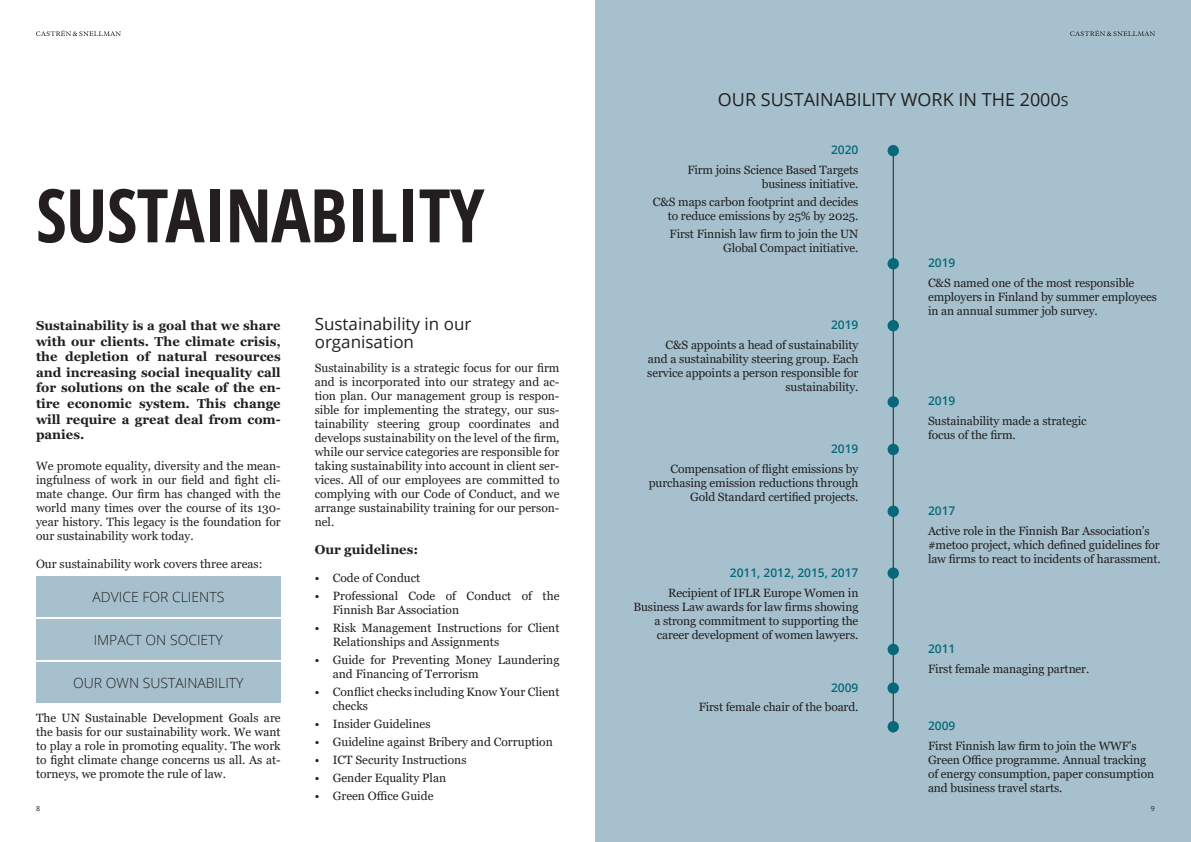
<style>
.page{position:relative;width:1191px;height:842px;background:#fff}
.page>*{position:absolute;margin:0;border:0;box-sizing:border-box;transform-origin:0 0}
.Otsikko_1__pääotsikk{font:700 condensed 74px "Open Sans";letter-spacing:-.01em;color:#231f20}
.Otsikko_4__taulukko{font:18px "Open Sans";color:#231f20}
.Otsikko_5__alaotsikk{font:17px/18px "Open Sans";color:#231f20}
.Otsikko_3__laatikot{font:300 14px "Open Sans";color:#231f20}
.Ingressi{font:700 13px/15.6px "Georgia";color:#231f20;text-align:justify}
.Leipis{font:12px/14px "Georgia";color:#231f20}
.Leipis__vasen_liehu{font:12px/14px "Georgia";letter-spacing:-.01em;color:#231f20;text-align:right}
.Leipis__oikea_liehu{font:12px/14px "Georgia";letter-spacing:-.01em;color:#231f20}
.Aikajanan_vuosiluku{font:600 12px "Open Sans";color:#07687b}
.t1{font:7px "Open Sans";color:#231f20}
.s1{font-size:14px}
</style>
<div class="page">
<div style="left:595px;top:0;width:596px;height:842px;background:#a6c1cd"></div>
<div style="left:36px;top:576px;width:245px;height:40px;background:#a6c1cd"></div>
<div style="left:36px;top:619px;width:245px;height:40px;background:#a6c1cd"></div>
<div style="left:36px;top:662px;width:245px;height:40px;background:#a6c1cd"></div>
<hr style="left:892px;top:149px;width:1px;height:583px;background:#231f20">
<div style="left:887px;top:721px;width:12px;height:11px;background:#07687b;border-radius:50%"></div>
<div style="left:887px;top:682px;width:12px;height:12px;background:#07687b;border-radius:50%"></div>
<div style="left:887px;top:644px;width:12px;height:11px;background:#07687b;border-radius:50%"></div>
<div style="left:887px;top:567px;width:12px;height:12px;background:#07687b;border-radius:50%"></div>
<div style="left:887px;top:506px;width:12px;height:11px;background:#07687b;border-radius:50%"></div>
<div style="left:887px;top:444px;width:12px;height:11px;background:#07687b;border-radius:50%"></div>
<div style="left:887px;top:396px;width:12px;height:12px;background:#07687b;border-radius:50%"></div>
<div style="left:887px;top:320px;width:12px;height:11px;background:#07687b;border-radius:50%"></div>
<div style="left:887px;top:258px;width:12px;height:11px;background:#07687b;border-radius:50%"></div>
<div style="left:887px;top:145px;width:12px;height:11px;background:#07687b;border-radius:50%"></div>
<svg style="left:36px;top:30px;width:85px;height:6px"></svg>
<svg style="left:1070px;top:30px;width:85px;height:6px"></svg>
<p class="Otsikko_4__taulukko" style="left:718px;top:87px;width:352px">OUR SUSTAINABILITY WORK IN THE 2000<span class="s1">S</span></p>
<p class="Otsikko_1__pääotsikk" style="left:36px;top:164px;width:450px">SUSTAINABILITY</p>
<p class="Ingressi" style="left:36px;top:318px;width:246px">Sustainability is a goal that we share with our clients. The climate crisis, the depletion of natural resources and increasing social inequality call for solutions on the scale of the en&shy;tire economic system. This change will require a great deal from com&shy;panies.</p>
<p class="Leipis" style="left:36px;top:459px;width:246px;text-align:justify">We promote equality, diversity and the mean&shy;ingfulness of work in our field and fight cli&shy;mate change. Our firm has changed with the world many times over the course of its 130- year history. This legacy is the foundation for our sustainability work today.</p>
<p class="Leipis" style="left:36px;top:557px;width:228px">Our sustainability work covers three areas:</p>
<p class="Otsikko_3__laatikot" style="left:92px;top:587px;width:133px">ADVICE FOR CLIENTS</p>
<p class="Otsikko_3__laatikot" style="left:94px;top:630px;width:131px">IMPACT ON SOCIETY</p>
<p class="Otsikko_3__laatikot" style="left:73px;top:674px;width:172px">OUR OWN SUSTAINABILITY</p>
<p class="Leipis" style="left:36px;top:711px;width:246px;text-align:justify">The UN Sustainable Development Goals are the basis for our sustainability work. We want to play a role in promoting equality. The work to fight climate change concerns us all. As at&shy;torneys, we promote the rule of law.</p>
<p class="Otsikko_5__alaotsikk" style="left:315px;top:314px;width:158px">Sustainability in our organisation</p>
<p class="Leipis" style="left:315px;top:361px;width:246px;text-align:justify">Sustainability is a strategic focus for our firm and is incorporated into our strategy and ac&shy;tion plan. Our management group is respon&shy;sible for implementing the strategy, our sus&shy;tainability steering group coordinates and develops sustainability on the level of the firm, while our service categories are responsible for taking sustainability into account in client ser&shy;vices. All of our employees are committed to complying with our Code of Conduct, and we arrange sustainability training for our person&shy;nel.</p>
<p class="Ingressi" style="left:315px;top:542px;width:105px">Our guidelines:</p>
<p class="Leipis" style="left:315px;top:571px;width:107px">• Code of Conduct</p>
<p class="Leipis" style="left:333px;top:589px;width:228px;text-indent:-18px">• Professional Code of Conduct of the<br>Finnish Bar Association</p>
<p class="Leipis" style="left:333px;top:621px;width:228px;text-indent:-18px">• Risk Management Instructions for Client<br>Relationships and Assignments</p>
<p class="Leipis" style="left:333px;top:653px;width:228px;text-indent:-18px">• Guide for Preventing Money Laundering and Financing of Terrorism</p>
<p class="Leipis" style="left:333px;top:685px;width:228px;text-indent:-18px">• Conflict checks including Know Your Client checks</p>
<p class="Leipis" style="left:315px;top:717px;width:117px">• Insider Guidelines</p>
<p class="Leipis" style="left:315px;top:735px;width:239px">• Guideline against Bribery and Corruption</p>
<p class="Leipis" style="left:315px;top:753px;width:153px">• ICT Security Instructions</p>
<p class="Leipis" style="left:315px;top:771px;width:133px">• Gender Equality Plan</p>
<p class="Leipis" style="left:315px;top:789px;width:120px">• Green Office Guide</p>
<p class="Aikajanan_vuosiluku" style="left:831px;top:142px;width:29px">2020</p>
<p class="Leipis__vasen_liehu" style="left:687px;top:163px;width:173px">Firm joins Science Based Targets business initiative.</p>
<p class="Leipis__vasen_liehu" style="left:653px;top:195px;width:207px">C&amp;S maps carbon footprint and decides to reduce emissions by 25% by 2025.</p>
<p class="Leipis__vasen_liehu" style="left:669px;top:227px;width:190px">First Finnish law firm to join the UN<br>Global Compact initiative.</p>
<p class="Aikajanan_vuosiluku" style="left:831px;top:317px;width:29px">2019</p>
<p class="Leipis__vasen_liehu" style="left:647px;top:338px;width:213px">C&amp;S appoints a head of sustainability and a sustainability steering group. Each service appoints a person responsible for sustainability.</p>
<p class="Aikajanan_vuosiluku" style="left:831px;top:440px;width:29px">2019</p>
<p class="Leipis__vasen_liehu" style="left:649px;top:462px;width:211px">Compensation of flight emissions by purchasing emission reductions through<br>Gold Standard certified projects.</p>
<p class="Aikajanan_vuosiluku" style="left:730px;top:564px;width:130px">2011, 2012, 2015, 2017</p>
<p class="Leipis__vasen_liehu" style="left:633px;top:586px;width:226px">Recipient of IFLR Europe Women in Business Law awards for law firms showing a strong commitment to supporting the career development of women lawyers.</p>
<p class="Aikajanan_vuosiluku" style="left:831px;top:679px;width:29px">2009</p>
<p class="Leipis__vasen_liehu" style="left:698px;top:701px;width:161px">First female chair of the board.</p>
<p class="Aikajanan_vuosiluku" style="left:928px;top:255px;width:29px">2019</p>
<p class="Leipis__oikea_liehu" style="left:928px;top:276px;width:230px">C&amp;S named one of the most responsible employers in Finland by summer employees in an annual summer job survey.</p>
<p class="Aikajanan_vuosiluku" style="left:928px;top:393px;width:29px">2019</p>
<p class="Leipis__oikea_liehu" style="left:928px;top:414px;width:160px">Sustainability made a strategic focus of the firm.</p>
<p class="Aikajanan_vuosiluku" style="left:928px;top:502px;width:29px">2017</p>
<p class="Leipis__oikea_liehu" style="left:928px;top:524px;width:234px">Active role in the Finnish Bar Association’s #metoo project, which defined guidelines for law firms to react to incidents of harassment.</p>
<p class="Aikajanan_vuosiluku" style="left:928px;top:640px;width:29px">2011</p>
<p class="Leipis__oikea_liehu" style="left:928px;top:662px;width:163px">First female managing partner.</p>
<p class="Aikajanan_vuosiluku" style="left:928px;top:718px;width:29px">2009</p>
<p class="Leipis__oikea_liehu" style="left:928px;top:739px;width:228px">First Finnish law firm to join the WWF’s Green Office programme. Annual tracking of energy consumption, paper consumption and business travel starts.</p>
<p class="t1" style="left:36px;top:804px;width:6px">8</p>
<p class="t1" style="left:1151px;top:804px;width:6px">9</p>
</div>
